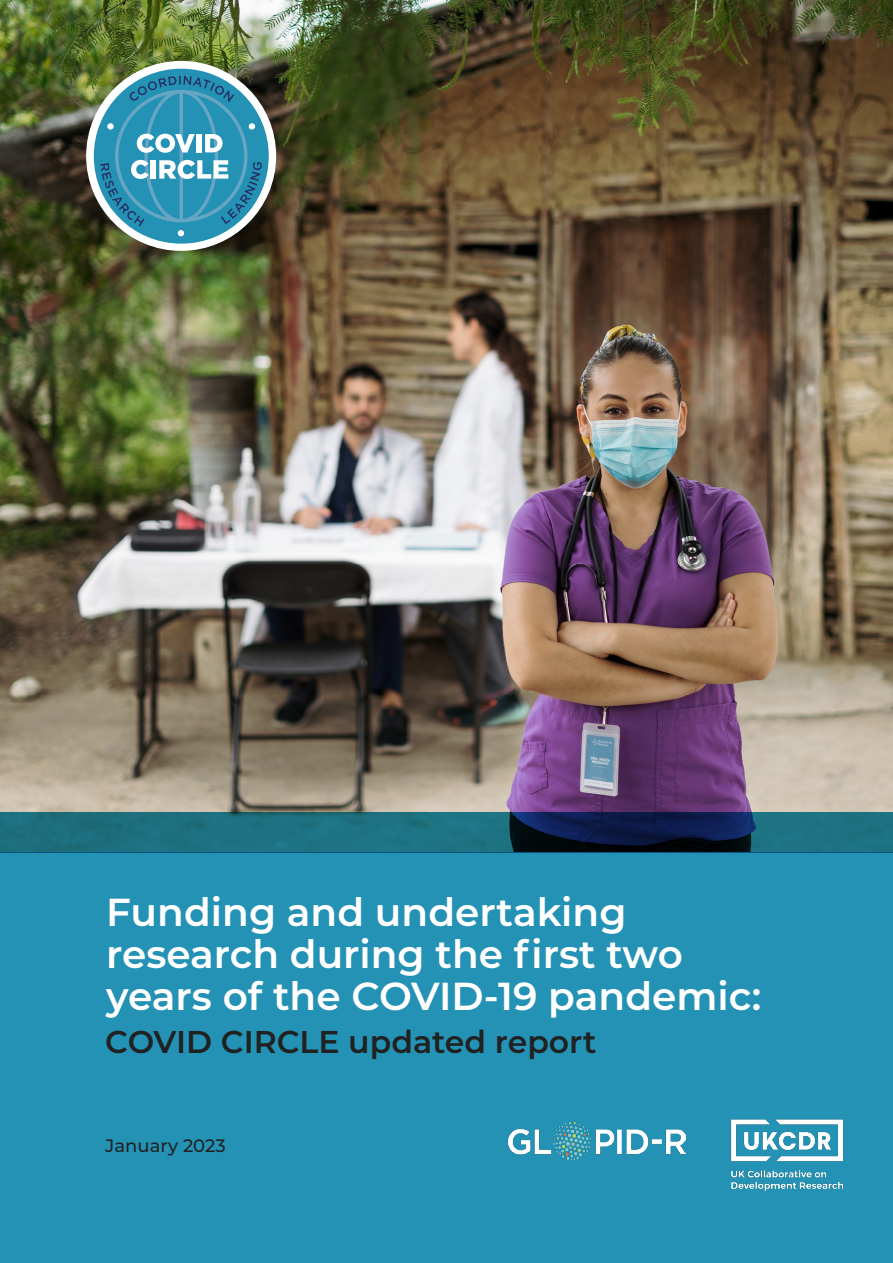
<style>
.page{position:relative;width:893px;height:1263px;background:#fff}
.page>*{position:absolute;margin:0;border:0;box-sizing:border-box;transform-origin:0 0}
.t1{font:600 39px/42px "Montserrat";color:#fff}
.t2{font:600 31.5px "Montserrat";color:#202222}
.t3{font:500 18px "Montserrat";color:#202222}
</style>
<div class="page">
<img style="left:0;top:0;width:893px;height:812px">
<div style="left:0;top:853px;width:893px;height:410px;background:#2492b5"></div>
<svg style="left:0;top:812px;width:893px;height:41px;background:#17586d"></svg>
<img style="left:731px;top:1119px;width:113px;height:72px">
<img style="left:508px;top:1123px;width:178px;height:36px">
<div style="left:86px;top:61px;width:190px;height:190px;background:#fff;border-radius:50%"></div>
<div style="left:94px;top:69px;width:175px;height:175px;background:#2492b5;border-radius:50%"></div>
<svg style="left:100px;top:76px;width:162px;height:160px"></svg>
<p class="t1" style="left:106px;top:889px;width:656px">Funding and undertaking research during the first two years of the COVID-19 pandemic:</p>
<p class="t2" style="left:105px;top:1019px;width:493px">COVID CIRCLE updated report</p>
<p class="t3" style="left:105px;top:1133px;width:122px">January 2023</p>
</div>
